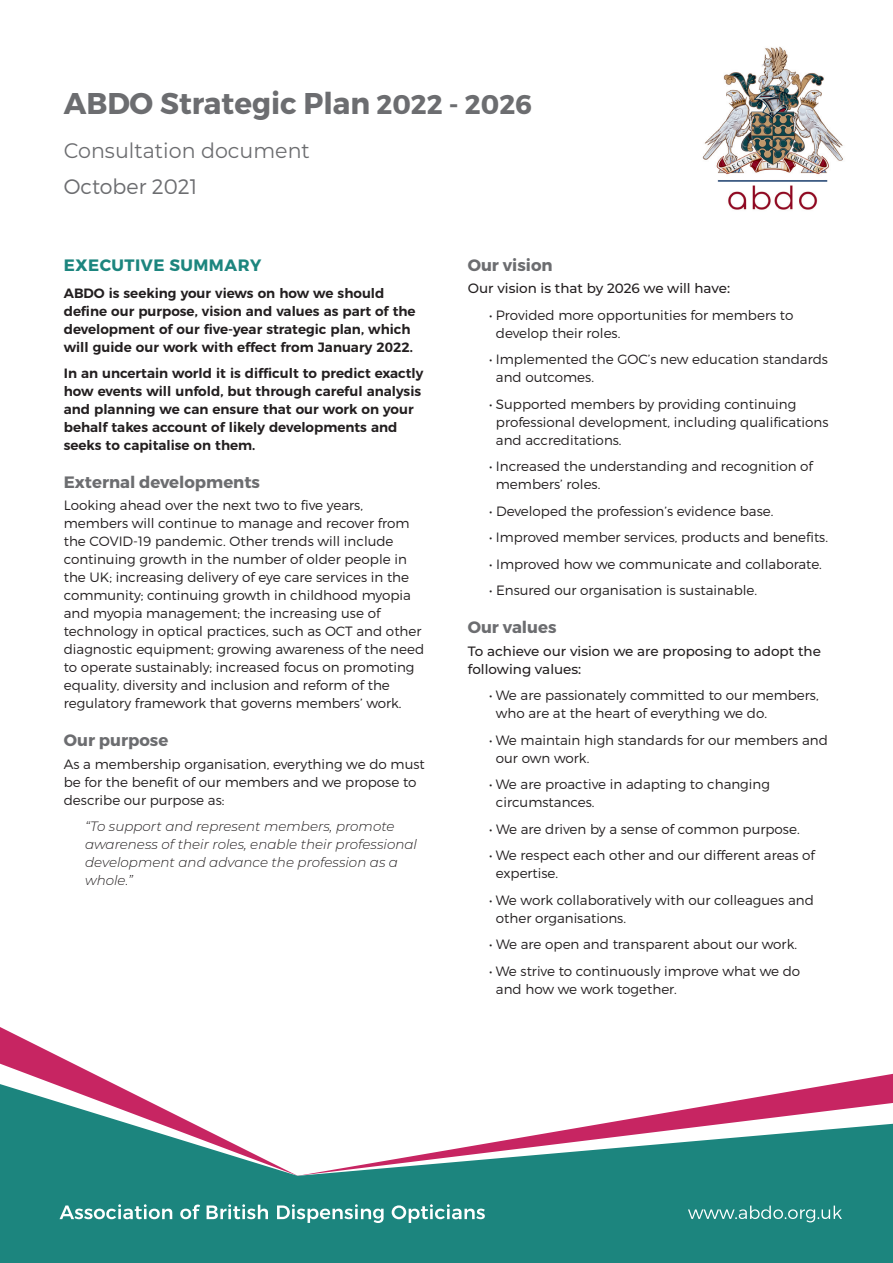
<style>
.page{position:relative;width:893px;height:1263px;background:#fff}
.page>*{position:absolute;margin:0;border:0;box-sizing:border-box;transform-origin:0 0}
.t1{font:700 30px "Montserrat";color:#6c6d70}
.t2{font:21px "Montserrat";color:#6c6d70}
.t3{font:300 21px "Montserrat";color:#6c6d70}
.t4{font:700 16.5px "Montserrat";color:#6c6d70}
.t5{font:700 16.5px "Montserrat";letter-spacing:.03em;color:#1c857e}
.t6{font:300 13.5px/18px "Montserrat";color:#231f20}
.t7{font:600 13.5px/18px "Montserrat";color:#231f20}
.t8{font:italic 300 13.5px/18px "Montserrat";color:#231f20}
.t9{font:500 13.5px/18px "Montserrat";color:#231f20}
.s1{font-size:27px}
</style>
<div class="page">
<svg style="left:0;top:1027px;width:64px;height:32px"></svg>
<svg style="left:0;top:1059px;width:893px;height:21px"></svg>
<svg style="left:0;top:1080px;width:893px;height:183px;fill:#1c857e"></svg>
<svg style="left:60px;top:1204px;width:425px;height:19px"></svg>
<img style="left:702px;top:46px;width:141px;height:164px">
<svg style="left:688px;top:1205px;width:154px;height:17px;background:#459b95"></svg>
<p class="t1" style="left:64px;top:92px;width:470px">ABDO Strategic Plan <span class="s1">2022 - 2026</span></p>
<p class="t2" style="left:64px;top:139px;width:248px">Consultation document</p>
<p class="t3" style="left:64px;top:178px;width:135px">October 2021</p>
<p class="t5" style="left:64px;top:259px;width:199px">EXECUTIVE SUMMARY</p>
<p class="t7" style="left:64px;top:285px;width:353px">ABDO is seeking your views on how we should define our purpose, vision and values as part of the development of our five-year strategic plan, which will guide our work with effect from January 2022.</p>
<p class="t7" style="left:64px;top:365px;width:361px">In an uncertain world it is difficult to predict exactly how events will unfold, but through careful analysis and planning we can ensure that our work on your behalf takes account of likely developments and seeks to capitalise on them.</p>
<p class="t4" style="left:64px;top:476px;width:198px">External developments</p>
<p class="t6" style="left:64px;top:498px;width:362px">Looking ahead over the next two to five years, members will continue to manage and recover from the COVID-19 pandemic. Other trends will include continuing growth in the number of older people in the UK; increasing delivery of eye care services in the community; continuing growth in childhood myopia and myopia management; the increasing use of technology in optical practices, such as OCT and other diagnostic equipment; growing awareness of the need to operate sustainably; increased focus on promoting equality, diversity and inclusion and reform of the regulatory framework that governs members’ work.</p>
<p class="t4" style="left:64px;top:734px;width:106px">Our purpose</p>
<p class="t6" style="left:64px;top:756px;width:362px">As a membership organisation, everything we do must be for the benefit of our members and we propose to describe our purpose as:</p>
<p class="t8" style="left:85px;top:817px;width:334px">“To support and represent members, promote awareness of their roles, enable their professional development and advance the profession as a whole.”</p>
<p class="t4" style="left:468px;top:259px;width:86px">Our vision</p>
<p class="t9" style="left:468px;top:280px;width:264px">Our vision is that by 2026 we will have:</p>
<p class="t6" style="left:496px;top:307px;width:299px;text-indent:-7px">• Provided more opportunities for members to develop their roles.</p>
<p class="t6" style="left:496px;top:352px;width:334px;text-indent:-7px">• Implemented the GOC’s new education standards and outcomes.</p>
<p class="t6" style="left:496px;top:396px;width:334px;text-indent:-7px">• Supported members by providing continuing professional development, including qualifications and accreditations.</p>
<p class="t6" style="left:496px;top:459px;width:319px;text-indent:-7px">• Increased the understanding and recognition of members’ roles.</p>
<p class="t6" style="left:489px;top:503px;width:286px">• Developed the profession’s evidence base.</p>
<p class="t6" style="left:489px;top:530px;width:340px">• Improved member services, products and benefits.</p>
<p class="t6" style="left:489px;top:556px;width:334px">• Improved how we communicate and collaborate.</p>
<p class="t6" style="left:489px;top:583px;width:270px">• Ensured our organisation is sustainable.</p>
<p class="t4" style="left:468px;top:621px;width:90px">Our values</p>
<p class="t9" style="left:468px;top:643px;width:355px">To achieve our vision we are proposing to adopt the following values:</p>
<p class="t6" style="left:496px;top:687px;width:324px;text-indent:-7px">• We are passionately committed to our members, who are at the heart of everything we do.</p>
<p class="t6" style="left:496px;top:732px;width:333px;text-indent:-7px">• We maintain high standards for our members and our own work.</p>
<p class="t6" style="left:496px;top:776px;width:276px;text-indent:-7px">• We are proactive in adapting to changing circumstances.</p>
<p class="t6" style="left:489px;top:821px;width:312px">• We are driven by a sense of common purpose.</p>
<p class="t6" style="left:496px;top:847px;width:321px;text-indent:-7px">• We respect each other and our different areas of expertise.</p>
<p class="t6" style="left:496px;top:892px;width:319px;text-indent:-7px">• We work collaboratively with our colleagues and other organisations.</p>
<p class="t6" style="left:489px;top:936px;width:310px">• We are open and transparent about our work.</p>
<p class="t6" style="left:496px;top:963px;width:306px;text-indent:-7px">• We strive to continuously improve what we do and how we work together.</p>
</div>
